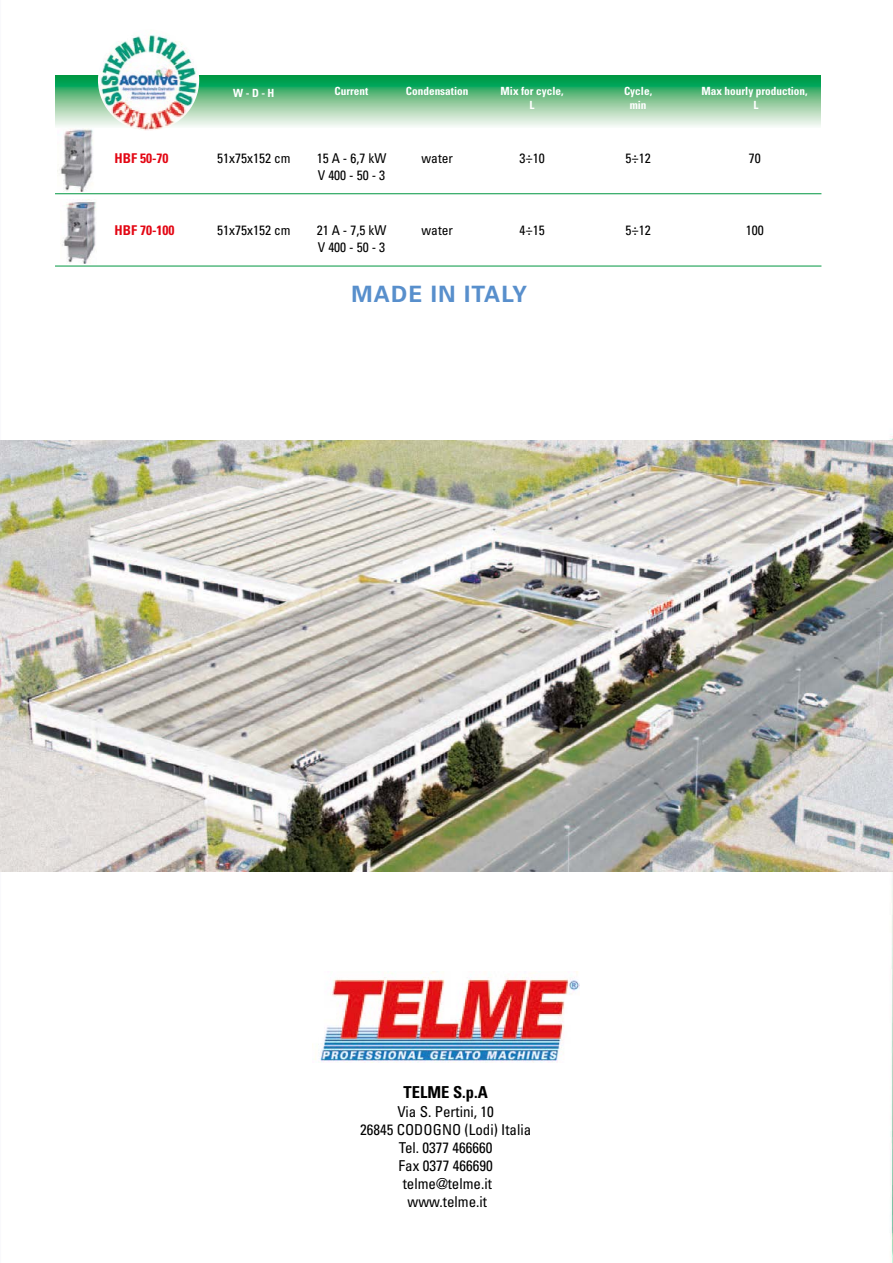
<style>
.page{position:relative;width:893px;height:1263px;background:#fff}
.page>*{position:absolute;margin:0;border:0;box-sizing:border-box;transform-origin:0 0}
.t1{font:700 22.5px "Univers";color:#588fcc}
.t2{font:700 condensed 16.5px "Univers";color:#000}
.t3{font:condensed 15px/18px "Univers";color:#000;text-align:center}
.t4{font:condensed 13.5px/17px "Univers";color:#000}
.t5{font:700 condensed 13.5px "Univers";color:#e30613}
.t6{font:700 condensed 11.25px/13.5px "Univers";color:#fff;text-align:center}
.s1{font-size:15px}
</style>
<div class="page">
<img style="left:59px;top:128px;width:34px;height:64px">
<img style="left:62px;top:199px;width:34px;height:64px">
<hr style="left:55px;top:193px;width:766px;height:1px;background:#009641">
<hr style="left:55px;top:266px;width:766px;height:1px;background:#009641">
<svg style="left:55px;top:76px;width:765px;height:50px;background:#7bc697"></svg>
<img style="left:98px;top:29px;width:101px;height:102px;border-radius:51px">
<img style="left:312px;top:971px;width:267px;height:91px">
<img style="left:0;top:440px;width:893px;height:431px">
<p class="t5" style="left:115px;top:150px;width:55px">HBF 50-70</p>
<p class="t5" style="left:115px;top:222px;width:61px">HBF 70-100</p>
<p class="t6" style="left:233px;top:86px;width:43px">W-D-H</p>
<p class="t6" style="left:335px;top:85px;width:35px">Current</p>
<p class="t6" style="left:406px;top:85px;width:64px">Condensation</p>
<p class="t6" style="left:624px;top:85px;width:30px">Cycle, min</p>
<p class="t6" style="left:701px;top:85px;width:108px">Max hourly production,<br>L</p>
<p class="t6" style="left:501px;top:85px;width:65px">Mix for cycle,<br>L</p>
<p class="t4" style="left:217px;top:149px;width:75px">51x75x152 cm</p>
<p class="t4" style="left:217px;top:222px;width:75px">51x75x152 cm</p>
<p class="t4" style="left:317px;top:149px;width:71px">15 A - 6,7 kW<br>V400-50-3</p>
<p class="t4" style="left:317px;top:221px;width:71px">21 A - 7,5 kW<br>V400-50-3</p>
<p class="t4" style="left:421px;top:149px;width:33px">water</p>
<p class="t4" style="left:421px;top:222px;width:33px">water</p>
<p class="t4" style="left:519px;top:149px;width:27px">3<span class="s1">÷</span>10</p>
<p class="t4" style="left:519px;top:222px;width:27px">4<span class="s1">÷</span>15</p>
<h1 class="t1" style="left:352px;top:281px;width:177px">MADE IN ITALY</h1>
<p class="t4" style="left:625px;top:149px;width:27px">5<span class="s1">÷</span>12</p>
<p class="t4" style="left:625px;top:222px;width:27px">5<span class="s1">÷</span>12</p>
<p class="t4" style="left:749px;top:149px;width:13px">70</p>
<p class="t4" style="left:746px;top:222px;width:19px">100</p>
<p class="t2" style="left:404px;top:1082px;width:86px">TELME S.p.A</p>
<p class="t3" style="left:360px;top:1102px;width:173px">Via S. Pertini, 10<br>26845 CODOGNO (Lodi) Italia<br>Tel. 0377 466660<br>Fax 0377 466690 telme@telme.it www.telme.it</p>
</div>
